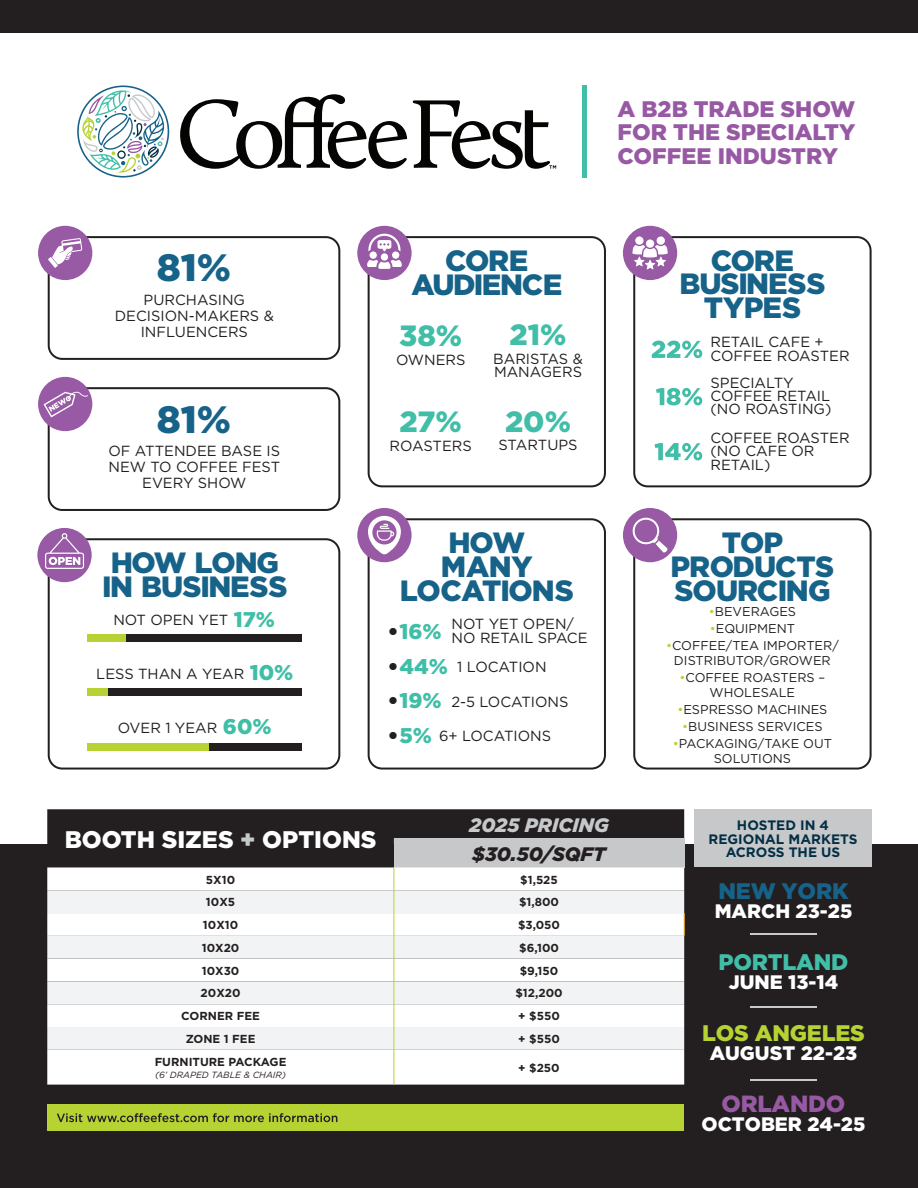
<style>
.page{position:relative;width:918px;height:1188px;background:#fff}
.page>*{position:absolute;margin:0;border:0;box-sizing:border-box;transform-origin:0 0}
.t1{font:900 38.1px "Gotham";color:#166288}
.t2{font:900 29.25px/24px "Gotham";letter-spacing:-.04em;color:#166288;text-align:center}
.t3{font:900 29.25px "Gotham";color:#40bea7}
.t4{font:900 24px "Gotham";color:#fff}
.t5{font:900 23.4px "Gotham";letter-spacing:-.01em;color:#9859a4}
.t6{font:900 22.5px/23.4px "Gotham";color:#9859a4;text-align:justify}
.t7{font:900 22.5px "Gotham";letter-spacing:-.01em;color:#b6d333}
.t8{font:900 22.5px "Gotham";letter-spacing:-.01em;color:#40bea7}
.t9{font:900 22.5px "Gotham";letter-spacing:-.01em;color:#166288}
.t10{font:900 21.3px "Gotham";color:#40bea7}
.t11{font:900 19.5px "Gotham";color:#fff}
.t12{font:italic 900 19.5px "Gotham";color:#c7c8ca}
.t13{font:italic 900 19.5px "Gotham";color:#231f20}
.t14{font:14.7px/13.4px "Gotham";color:#231f20}
.t15{font:700 13.65px/13.6px "Gotham";color:#032f45;text-align:center}
.t16{font:12.75px/15px "Gotham";color:#231f20;text-align:center}
.t17{font:700 11.55px "Gotham";color:#231f20}
.t18{font:italic 9px "Gotham";color:#231f20}
.s1{font-weight:900;font-size:21.3px;color:#40bea7}
.s2{color:#231f20}
.s3{font-weight:900;font-size:21.3px}
.s4{color:#c7c8ca}
.s5{color:#b6d333}
</style>
<div class="page">
<div style="left:582px;top:86px;width:5px;height:92px;background:#40bea7"></div>
<div style="left:48px;top:236px;width:292px;height:124px;border:2px solid #231f20;border-radius:13px"></div>
<div style="left:48px;top:538px;width:292px;height:232px;border:2px solid #231f20;border-radius:14px"></div>
<div style="left:48px;top:387px;width:292px;height:124px;border:2px solid #231f20;border-radius:13px"></div>
<div style="left:368px;top:236px;width:238px;height:251px;border:2px solid #231f20;border-radius:14px"></div>
<div style="left:368px;top:518px;width:238px;height:252px;border:2px solid #231f20;border-radius:14px"></div>
<div style="left:633px;top:236px;width:239px;height:251px;border:2px solid #231f20;border-radius:14px"></div>
<div style="left:633px;top:518px;width:239px;height:252px;border:2px solid #231f20;border-radius:14px"></div>
<div style="left:38px;top:226px;width:54px;height:54px;background:#985aa4;border-radius:50%"></div>
<svg style="left:48px;top:238px;width:34px;height:30px"></svg>
<div style="left:38px;top:377px;width:54px;height:54px;background:#985aa4;border-radius:50%"></div>
<svg style="left:44px;top:392px;width:44px;height:25px"></svg>
<div style="left:37px;top:528px;width:55px;height:54px;background:#985aa4;border-radius:50%"></div>
<svg style="left:45px;top:533px;width:39px;height:36px"></svg>
<div style="left:357px;top:226px;width:55px;height:54px;background:#985aa4;border-radius:50%"></div>
<div style="left:370px;top:251px;width:7px;height:8px;background:#fff;border-radius:50%"></div>
<div style="left:392px;top:251px;width:7px;height:8px;background:#fff;border-radius:50%"></div>
<div style="left:381px;top:253px;width:7px;height:8px;background:#fff;border-radius:50%"></div>
<svg style="left:367px;top:260px;width:35px;height:9px"></svg>
<svg style="left:368px;top:234px;width:32px;height:18px"></svg>
<div style="left:357px;top:508px;width:55px;height:54px;background:#985aa4;border-radius:50%"></div>
<svg style="left:368px;top:516px;width:33px;height:38px"></svg>
<div style="left:623px;top:226px;width:54px;height:54px;background:#985aa4;border-radius:50%"></div>
<div style="left:635px;top:236px;width:9px;height:9px;background:#fff;border-radius:50%"></div>
<div style="left:657px;top:236px;width:8px;height:9px;background:#fff;border-radius:50%"></div>
<div style="left:646px;top:239px;width:8px;height:9px;background:#fff;border-radius:50%"></div>
<svg style="left:632px;top:245px;width:36px;height:25px"></svg>
<div style="left:623px;top:508px;width:54px;height:54px;background:#985aa4;border-radius:50%"></div>
<svg style="left:632px;top:517px;width:36px;height:36px"></svg>
<div style="left:126px;top:635px;width:175px;height:7px;background:#231f20"></div>
<div style="left:87px;top:635px;width:39px;height:7px;background:#b6d333"></div>
<div style="left:108px;top:688px;width:193px;height:8px;background:#231f20"></div>
<div style="left:87px;top:688px;width:21px;height:8px;background:#b6d333"></div>
<div style="left:209px;top:743px;width:92px;height:8px;background:#231f20"></div>
<div style="left:87px;top:743px;width:122px;height:8px;background:#b6d333"></div>
<div style="left:0;top:844px;width:918px;height:344px;background:#231f20"></div>
<div style="left:0;top:0;width:918px;height:32px;background:#231f20"></div>
<div style="left:47px;top:1050px;width:637px;height:35px;background:#fff"></div>
<svg style="left:47px;top:809px;width:638px;height:241px;background:#ccc"></svg>
<hr style="left:394px;top:1050px;width:1px;height:35px;background:#b6d333">
<div style="left:694px;top:809px;width:178px;height:58px;background:#c7c8ca"></div>
<hr style="left:750px;top:934px;width:66px;height:1px;background:#c7c8ca">
<hr style="left:750px;top:1006px;width:66px;height:2px;background:#c7c8ca">
<hr style="left:750px;top:1079px;width:66px;height:1px;background:#c7c8ca">
<svg style="left:652px;top:341px;width:50px;height:17px"></svg>
<svg style="left:656px;top:388px;width:46px;height:17px"></svg>
<svg style="left:655px;top:443px;width:47px;height:17px"></svg>
<div style="left:47px;top:1104px;width:637px;height:27px;background:#b6d333"></div>
<svg style="left:57px;top:1113px;width:280px;height:9px"></svg>
<svg style="left:180px;top:94px;width:227px;height:75px"></svg>
<svg style="left:413px;top:100px;width:143px;height:69px"></svg>
<svg style="left:77px;top:86px;width:92px;height:92px"></svg>
<h3 class="t6" style="left:618px;top:97px;width:239px">A B2B TRADE SHOW FOR THE SPECIALTY COFFEE INDUSTRY</h3>
<h1 class="t1" style="left:157px;top:241px;width:76px">81%</h1>
<p class="t14" style="left:115px;top:291px;width:161px;line-height:16px;text-align:center">PURCHASING<br>DECISION-MAKERS &amp;<br>INFLUENCERS</p>
<h2 class="t2" style="left:411px;top:248px;width:152px">CORE<br>AUDIENCE</h2>
<h2 class="t3" style="left:399px;top:315px;width:64px">38%</h2>
<h2 class="t3" style="left:510px;top:315px;width:58px">21%</h2>
<p class="t14" style="left:396px;top:352px;width:71px">OWNERS</p>
<p class="t14" style="left:493px;top:352px;width:91px">BARISTAS &amp;<br>MANAGERS</p>
<h1 class="t1" style="left:157px;top:393px;width:76px">81%</h1>
<h2 class="t3" style="left:400px;top:402px;width:64px">27%</h2>
<h2 class="t3" style="left:505px;top:402px;width:67px">20%</h2>
<p class="t14" style="left:108px;top:442px;width:173px;line-height:16px;text-align:center">OF ATTENDEE BASE IS<br>NEW TO COFFEE FEST<br>EVERY SHOW</p>
<h2 class="t2" style="left:102px;top:550px;width:187px;text-align:left">HOW LONG<br>IN BUSINESS</h2>
<p class="t14" style="left:113px;top:613px;width:163px">NOT OPEN YET <span class="s1">17%</span></p>
<p class="t14" style="left:96px;top:667px;width:199px">LESS THAN A YEAR <span class="s1">10%</span></p>
<p class="t14" style="left:118px;top:721px;width:156px">OVER 1 YEAR <span class="s1">60%</span></p>
<p class="t14" style="left:390px;top:439px;width:84px">ROASTERS</p>
<p class="t14" style="left:498px;top:438px;width:81px">STARTUPS</p>
<h2 class="t2" style="left:400px;top:530px;width:176px">HOW<br>MANY<br>LOCATIONS</h2>
<p class="t14" style="left:452px;top:617px;width:137px">NOT YET OPEN/<br>NO RETAIL SPACE</p>
<h3 class="t10" style="left:388px;top:617px;width:55px"><span class="s2">•</span>16%</h3>
<p class="t14" style="left:388px;top:660px;width:160px"><span class="s3">•</span><span class="s1">44%</span> 1 LOCATION</p>
<p class="t14" style="left:388px;top:695px;width:182px"><span class="s3">•</span><span class="s1">19%</span> 2-5 LOCATIONS</p>
<p class="t14" style="left:388px;top:729px;width:165px"><span class="s3">•</span><span class="s1">5%</span> 6+ LOCATIONS</p>
<h3 class="t4" style="left:65px;top:823px;width:313px">BOOTH SIZES <span class="s4">+</span> OPTIONS</h3>
<h3 class="t12" style="left:469px;top:811px;width:141px">2025 PRICING</h3>
<h3 class="t13" style="left:472px;top:840px;width:135px">$30.50/SQFT</h3>
<p class="t17" style="left:206px;top:872px;width:31px">5X10</p>
<p class="t17" style="left:520px;top:872px;width:39px">$1,525</p>
<p class="t17" style="left:206px;top:895px;width:31px">10X5</p>
<p class="t17" style="left:519px;top:895px;width:42px">$1,800</p>
<p class="t17" style="left:203px;top:917px;width:37px">10X10</p>
<p class="t17" style="left:518px;top:917px;width:44px">$3,050</p>
<p class="t17" style="left:202px;top:940px;width:39px">10X20</p>
<p class="t17" style="left:519px;top:940px;width:41px">$6,100</p>
<p class="t17" style="left:202px;top:963px;width:39px">10X30</p>
<p class="t17" style="left:520px;top:963px;width:40px">$9,150</p>
<p class="t17" style="left:201px;top:986px;width:41px">20X20</p>
<p class="t17" style="left:515px;top:986px;width:49px">$12,200</p>
<p class="t17" style="left:181px;top:1008px;width:80px">CORNER FEE</p>
<p class="t17" style="left:518px;top:1008px;width:43px">+ $550</p>
<p class="t17" style="left:186px;top:1031px;width:71px">ZONE 1 FEE</p>
<p class="t17" style="left:518px;top:1031px;width:43px">+ $550</p>
<p class="t17" style="left:155px;top:1054px;width:133px">FURNITURE PACKAGE</p>
<p class="t18" style="left:155px;top:1069px;width:132px">(6’ DRAPED TABLE &amp; CHAIR)</p>
<p class="t17" style="left:518px;top:1060px;width:43px">+ $250</p>
<h2 class="t2" style="left:679px;top:248px;width:148px">CORE<br>BUSINESS<br>TYPES</h2>
<p class="t14" style="left:711px;top:335px;width:141px">RETAIL CAFE +<br>COFFEE ROASTER</p>
<p class="t14" style="left:711px;top:376px;width:122px">SPECIALTY<br>COFFEE RETAIL (NO ROASTING)</p>
<p class="t14" style="left:711px;top:431px;width:141px">COFFEE ROASTER (NO CAFE OR<br>RETAIL)</p>
<h2 class="t2" style="left:670px;top:530px;width:165px">TOP<br>PRODUCTS<br>SOURCING</h2>
<p class="t16" style="left:709px;top:604px;width:89px"><span class="s5">•</span>BEVERAGES</p>
<p class="t16" style="left:710px;top:621px;width:87px"><span class="s5">•</span>EQUIPMENT</p>
<p class="t16" style="left:666px;top:638px;width:174px"><span class="s5">•</span>COFFEE/TEA IMPORTER/<br>DISTRIBUTOR/GROWER</p>
<p class="t16" style="left:679px;top:670px;width:147px"><span class="s5">•</span>COFFEE ROASTERS –<br>WHOLESALE</p>
<p class="t16" style="left:677px;top:701px;width:152px"><span class="s5">•</span>ESPRESSO MACHINES</p>
<p class="t16" style="left:682px;top:718px;width:142px"><span class="s5">•</span>BUSINESS SERVICES</p>
<p class="t16" style="left:673px;top:735px;width:161px"><span class="s5">•</span>PACKAGING/TAKE OUT<br>SOLUTIONS</p>
<p class="t15" style="left:709px;top:818px;width:151px">HOSTED IN 4<br>REGIONAL MARKETS<br>ACROSS THE US</p>
<h3 class="t9" style="left:718px;top:876px;width:132px">NEW YORK</h3>
<h3 class="t11" style="left:715px;top:898px;width:139px">MARCH 23-25</h3>
<h3 class="t8" style="left:719px;top:947px;width:131px">PORTLAND</h3>
<h3 class="t11" style="left:729px;top:969px;width:111px">JUNE 13-14</h3>
<h3 class="t7" style="left:702px;top:1018px;width:164px">LOS ANGELES</h3>
<h3 class="t11" style="left:710px;top:1040px;width:149px">AUGUST 22-23</h3>
<h3 class="t5" style="left:722px;top:1088px;width:125px">ORLANDO</h3>
<h3 class="t11" style="left:702px;top:1111px;width:165px">OCTOBER 24-25</h3>
</div>
